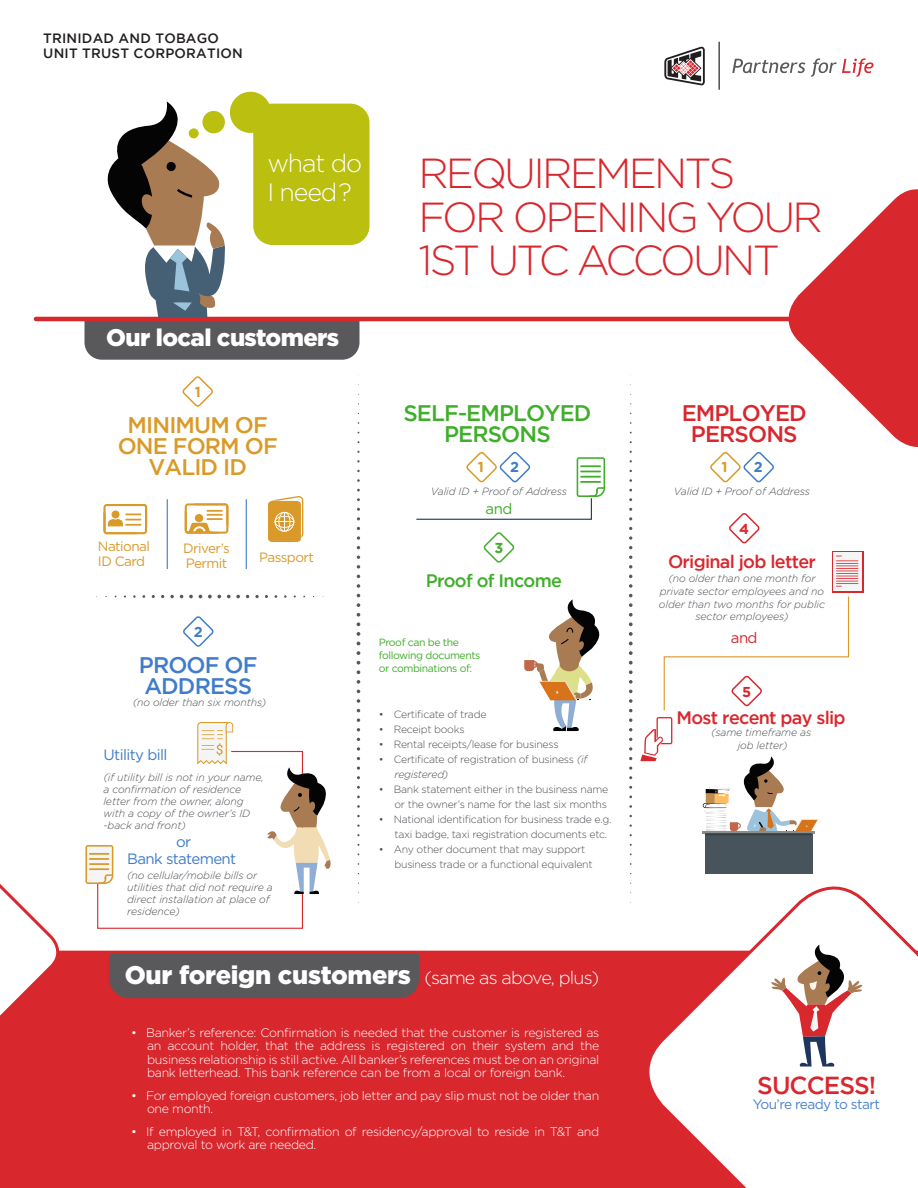
<style>
.page{position:relative;width:918px;height:1188px;background:#fff}
.page>*{position:absolute;margin:0;border:0;box-sizing:border-box;transform-origin:0 0}
.t1{font:300 42px/43.5px "Gotham";letter-spacing:-.065em;color:#d9272e}
.t2{font:900 25.5px "Gotham";letter-spacing:-.01em;color:#fff}
.t3{font:300 25.05px/29.2px "Gotham";letter-spacing:-.045em;color:#fff}
.t4{font:500 24.6px "Gotham";letter-spacing:-.04em;color:#d9272e}
.t5{font:900 24px "Gotham";letter-spacing:-.025em;color:#fff}
.t6{font:500 22.5px/21px "Gotham";letter-spacing:-.04em;color:#d99a29;text-align:center}
.t7{font:500 22.5px/21px "Gotham";letter-spacing:-.04em;color:#3fae2a;text-align:center}
.t8{font:500 22.5px/21px "Gotham";letter-spacing:-.04em;color:#d9272e;text-align:center}
.t9{font:500 22.5px/21px "Gotham";letter-spacing:-.04em;color:#407cca}
.t10{font:500 18px "Gotham";letter-spacing:-.04em;color:#d9272e}
.t11{font:500 18px "Gotham";letter-spacing:-.04em;color:#3fae2a}
.t12{font:15px "Gotham";letter-spacing:-.04em;color:#407cca}
.t13{font:15px "Gotham";color:#d9272e}
.t14{font:15px "Gotham";color:#3fae2a}
.t15{font:700 14.4px "Gotham";color:#d99a29}
.t16{font:700 14.4px "Gotham";color:#407cca}
.t17{font:700 14.4px "Gotham";color:#d9272e}
.t18{font:700 14.4px "Gotham";color:#3fae2a}
.t19{font:13.65px "Gotham";letter-spacing:-.04em;color:#4a83cc}
.t20{font:500 13.5px/15px "Gotham";letter-spacing:.015em;color:#231f20}
.t21{font:13.5px/15px "Gotham";letter-spacing:-.04em;color:#d99a29}
.t22{font:300 12.3px/13.5px "Gotham";letter-spacing:-.025em;color:#fff}
.t23{font:italic 300 10.5px/12px "Gotham";letter-spacing:-.01em;color:#4b4f54;text-align:center}
.t24{font:300 10.5px/15px "Gotham";letter-spacing:-.025em;color:#4b4f54}
.t25{font:10.5px/12.6px "Gotham";letter-spacing:-.04em;color:#3fae2a}
.s1{font-style:italic}
.s2{font-weight:300;font-size:18px}
</style>
<div class="page">
<hr style="left:0;top:951px;width:918px;height:4px;background:#d9272e">
<div style="left:0;top:953px;width:918px;height:235px;background:#d9272e"></div>
<svg style="left:640px;top:886px;width:278px;height:302px;fill:#fff"></svg>
<svg style="left:664px;top:47px;width:41px;height:39px"></svg>
<svg style="left:732px;top:59px;width:73px;height:14px"></svg>
<svg style="left:811px;top:58px;width:63px;height:19px"></svg>
<hr style="left:719px;top:42px;width:1px;height:47px;background:#221e20">
<svg style="left:103px;top:504px;width:44px;height:30px"></svg>
<svg style="left:182px;top:376px;width:31px;height:31px"></svg>
<svg style="left:183px;top:616px;width:31px;height:31px"></svg>
<svg style="left:483px;top:532px;width:32px;height:31px"></svg>
<svg style="left:729px;top:513px;width:31px;height:31px"></svg>
<svg style="left:185px;top:503px;width:43px;height:31px"></svg>
<div style="left:268px;top:501px;width:33px;height:41px;background:#d99a29;border-radius:4px"></div>
<svg style="left:271px;top:496px;width:32px;height:42px"></svg>
<div style="left:253px;top:104px;width:117px;height:141px;background:#babf10;border-radius:19px"></div>
<hr style="left:36px;top:317px;width:844px;height:4px;background:#d9272e">
<svg style="left:357px;top:536px;width:3px;height:4px"></svg>
<svg style="left:357px;top:565px;width:3px;height:4px"></svg>
<svg style="left:357px;top:584px;width:3px;height:4px"></svg>
<svg style="left:357px;top:603px;width:3px;height:4px"></svg>
<svg style="left:357px;top:613px;width:3px;height:13px"></svg>
<svg style="left:357px;top:632px;width:3px;height:4px"></svg>
<svg style="left:357px;top:651px;width:3px;height:4px"></svg>
<svg style="left:357px;top:661px;width:3px;height:13px"></svg>
<svg style="left:357px;top:680px;width:3px;height:4px"></svg>
<svg style="left:357px;top:699px;width:3px;height:4px"></svg>
<svg style="left:357px;top:718px;width:3px;height:4px"></svg>
<svg style="left:357px;top:747px;width:3px;height:4px"></svg>
<svg style="left:629px;top:536px;width:3px;height:4px"></svg>
<svg style="left:629px;top:565px;width:3px;height:4px"></svg>
<svg style="left:629px;top:584px;width:3px;height:4px"></svg>
<svg style="left:629px;top:594px;width:4px;height:3px"></svg>
<svg style="left:629px;top:603px;width:4px;height:4px"></svg>
<svg style="left:629px;top:613px;width:4px;height:13px"></svg>
<svg style="left:629px;top:632px;width:4px;height:4px"></svg>
<svg style="left:629px;top:642px;width:4px;height:3px"></svg>
<svg style="left:629px;top:651px;width:4px;height:4px"></svg>
<svg style="left:629px;top:661px;width:4px;height:13px"></svg>
<svg style="left:629px;top:680px;width:4px;height:4px"></svg>
<svg style="left:629px;top:690px;width:4px;height:3px"></svg>
<svg style="left:629px;top:699px;width:4px;height:4px"></svg>
<svg style="left:629px;top:718px;width:3px;height:4px"></svg>
<svg style="left:629px;top:747px;width:3px;height:4px"></svg>
<svg style="left:255px;top:595px;width:4px;height:3px"></svg>
<svg style="left:227px;top:595px;width:13px;height:3px"></svg>
<svg style="left:208px;top:595px;width:13px;height:3px"></svg>
<svg style="left:189px;top:595px;width:4px;height:3px"></svg>
<svg style="left:170px;top:595px;width:4px;height:3px"></svg>
<hr style="left:167px;top:499px;width:1px;height:70px;background:#407cca">
<hr style="left:246px;top:499px;width:1px;height:70px;background:#407cca">
<div style="left:705px;top:833px;width:108px;height:41px;background:#48545c"></div>
<svg style="left:640px;top:596px;width:210px;height:239px"></svg>
<svg style="left:524px;top:599px;width:76px;height:132px"></svg>
<div style="left:560px;top:657px;width:19px;height:14px;background:#a97b53;border-radius:50%"></div>
<svg style="left:84px;top:101px;width:276px;height:259px"></svg>
<div style="left:202px;top:111px;width:23px;height:22px;background:#babf10;border-radius:50%"></div>
<div style="left:189px;top:128px;width:10px;height:10px;background:#babf10;border-radius:50%"></div>
<div style="left:230px;top:92px;width:41px;height:41px;background:#babf10;border-radius:50%"></div>
<div style="left:109px;top:953px;width:310px;height:45px;background:#59595b"></div>
<svg style="left:771px;top:945px;width:92px;height:122px;background:#dac5c3"></svg>
<svg style="left:0;top:884px;width:66px;height:132px"></svg>
<svg style="left:85px;top:722px;width:246px;height:207px"></svg>
<hr style="left:89px;top:853px;width:20px;height:2px;background:#d99a29">
<hr style="left:89px;top:858px;width:20px;height:2px;background:#d99a29">
<hr style="left:89px;top:863px;width:20px;height:2px;background:#d99a29">
<hr style="left:89px;top:868px;width:20px;height:2px;background:#d99a29">
<div style="left:832px;top:551px;width:31px;height:41px;background:#f5f5f5"></div>
<svg style="left:836px;top:556px;width:22px;height:31px"></svg>
<svg style="left:416px;top:452px;width:189px;height:68px"></svg>
<svg style="left:709px;top:189px;width:209px;height:294px"></svg>
<p class="t20" style="left:43px;top:31px;width:201px">TRINIDAD AND TOBAGO<br>UNIT TRUST CORPORATION</p>
<h3 class="t3" style="left:267px;top:148px;width:96px">what do<br>I need?</h3>
<h1 class="t1" style="left:418px;top:150px;width:406px">REQUIREMENTS<br>FOR OPENING YOUR<br>1ST UTC ACCOUNT</h1>
<h3 class="t5" style="left:106px;top:321px;width:235px">Our local customers</h3>
<p class="t15" style="left:195px;top:383px;width:8px">1</p>
<h3 class="t6" style="left:118px;top:414px;width:162px">MINIMUM OF<br>ONE FORM OF<br>VALID ID</h3>
<p class="t21" style="left:98px;top:538px;width:54px">National<br>ID Card</p>
<p class="t21" style="left:183px;top:540px;width:48px">Driver’s<br>Permit</p>
<p class="t16" style="left:194px;top:623px;width:10px">2</p>
<p class="t21" style="left:259px;top:550px;width:56px">Passport</p>
<h3 class="t9" style="left:139px;top:654px;width:120px">PROOF OF<br>ADDRESS</h3>
<p class="t23" style="left:133px;top:696px;width:135px">(no older than six months)</p>
<p class="t12" style="left:103px;top:745px;width:65px">Utility bill</p>
<p class="t23" style="left:103px;top:771px;width:162px;text-align:left">(if utility bill is not in your name, a confirmation of residence letter from the owner, along with a copy of the owner’s ID -back and front)</p>
<p class="t12" style="left:176px;top:832px;width:17px">or</p>
<p class="t12" style="left:127px;top:849px;width:111px">Bank statement</p>
<p class="t23" style="left:127px;top:869px;width:147px;text-align:left">(no cellular/mobile bills or utilities that did not require a direct installation at place of residence)</p>
<h3 class="t7" style="left:403px;top:402px;width:190px">SELF-EMPLOYED<br>PERSONS</h3>
<h3 class="t8" style="left:682px;top:402px;width:127px">EMPLOYED<br>PERSONS</h3>
<p class="t15" style="left:478px;top:457px;width:8px">1</p>
<p class="t16" style="left:510px;top:457px;width:10px">2</p>
<p class="t15" style="left:722px;top:457px;width:8px">1</p>
<p class="t16" style="left:754px;top:457px;width:10px">2</p>
<p class="t23" style="left:431px;top:485px;width:138px">Valid ID + Proof of Address</p>
<p class="t23" style="left:674px;top:485px;width:138px">Valid ID + Proof of Address</p>
<p class="t14" style="left:486px;top:499px;width:28px">and</p>
<p class="t18" style="left:495px;top:539px;width:10px">3</p>
<h3 class="t11" style="left:426px;top:571px;width:138px">Proof of Income</h3>
<p class="t25" style="left:379px;top:636px;width:103px">Proof can be the following documents or combinations of:</p>
<p class="t24" style="left:379px;top:707px;width:109px">• Certificate of trade</p>
<p class="t24" style="left:379px;top:722px;width:87px">• Receipt books</p>
<p class="t24" style="left:379px;top:737px;width:181px">• Rental receipts/lease for business</p>
<p class="t24" style="left:394px;top:752px;width:194px;text-indent:-16px">• Certificate of registration of business <span class="s1">(if registered)</span></p>
<p class="t24" style="left:379px;top:782px;width:231px;text-align:right">• Bank statement either in the business name or the owner’s name for the last six months</p>
<p class="t24" style="left:394px;top:812px;width:219px;text-indent:-16px">• National identification for business trade e.g. taxi badge, taxi registration documents etc.</p>
<p class="t24" style="left:394px;top:842px;width:200px;text-indent:-16px">• Any other document that may support business trade or a functional equivalent</p>
<p class="t17" style="left:739px;top:519px;width:11px">4</p>
<h3 class="t10" style="left:668px;top:552px;width:149px">Original job letter</h3>
<p class="t23" style="left:659px;top:572px;width:167px;line-height:12.6px">(no older than one month for private sector employees and no older than two months for public sector employees)</p>
<p class="t13" style="left:731px;top:628px;width:28px">and</p>
<p class="t17" style="left:742px;top:682px;width:11px">5</p>
<h3 class="t10" style="left:677px;top:707px;width:171px">Most recent pay slip</h3>
<p class="t23" style="left:711px;top:726px;width:102px;line-height:12.6px">(same timeframe as job letter)</p>
<h2 class="t2" style="left:125px;top:957px;width:476px">Our foreign customers <span class="s2">(same as above, plus)</span></h2>
<p class="t22" style="left:147px;top:1025px;width:454px;text-align:justify;text-indent:-16px">• Banker’s reference: Confirmation is needed that the customer is registered as an account holder, that the address is registered on their system and the business relationship is still active. All banker’s references must be on an original bank letterhead. This bank reference can be from a local or foreign bank.</p>
<p class="t22" style="left:147px;top:1088px;width:454px;text-indent:-16px">• For employed foreign customers, job letter and pay slip must not be older than one month.</p>
<p class="t22" style="left:147px;top:1124px;width:454px;text-indent:-16px">• If employed in T&amp;T, confirmation of residency/approval to reside in T&amp;T and approval to work are needed.</p>
<h3 class="t4" style="left:757px;top:1072px;width:121px">SUCCESS!</h3>
<p class="t19" style="left:753px;top:1096px;width:129px">You’re ready to start</p>
</div>
